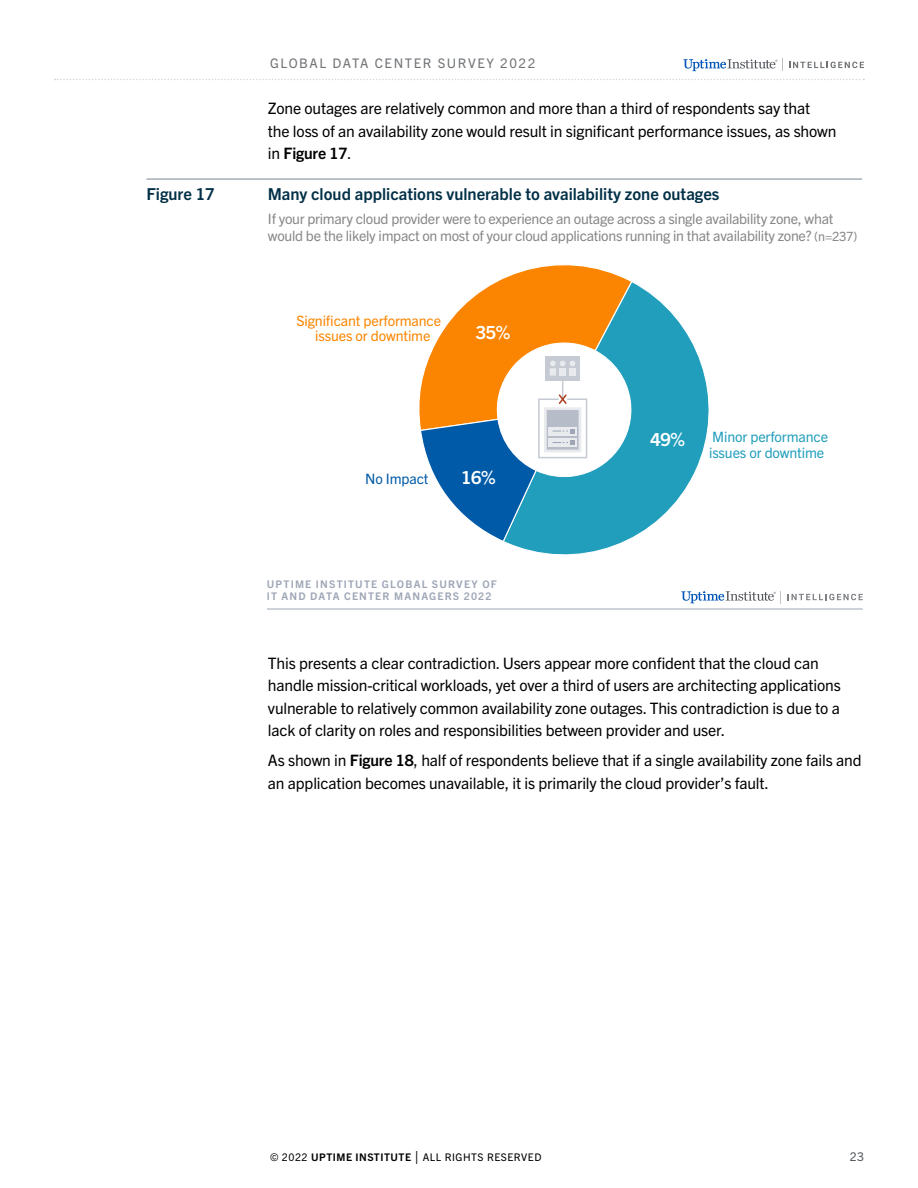
<style>
.page{position:relative;width:918px;height:1188px;background:#fff}
.page>*{position:absolute;margin:0;border:0;box-sizing:border-box;transform-origin:0 0}
.t1{font:700 18px "Trade Gothic Next LT Pro";color:#fff}
.t2{font:700 16.5px "Trade Gothic Next LT Pro";color:#023047}
.t3{font:15.75px/22.5px "Trade Gothic Next LT Pro";letter-spacing:-.01em;color:#000}
.t4{font:14.25px/17.2px "Trade Gothic Next LT Pro";letter-spacing:-.02em;color:#878787}
.t5{font:14.25px/15.8px "Trade Gothic Next LT Pro";letter-spacing:-.01em;color:#fb8500;text-align:center}
.t6{font:14.25px/15.8px "Trade Gothic Next LT Pro";letter-spacing:-.01em;color:#219ebc}
.t7{font:14.25px "Trade Gothic Next LT Pro";letter-spacing:-.01em;color:#005aa7}
.t8{font:13.2px "Trade Gothic Next LT Pro";letter-spacing:.12em;color:#717477}
.t9{font:12px "Trade Gothic Next LT Pro";color:#52555b}
.t10{font:700 10.5px/12.8px "Trade Gothic Next LT Pro";letter-spacing:.11em;color:#9ea6b6}
.t11{font:10.5px "Trade Gothic Next LT Pro";letter-spacing:.05em;color:#000}
.s1{font-weight:700}
.s2{font-size:12.75px}
.s3{font-weight:300;font-size:16.5px}
</style>
<div class="page">
<hr style="left:146px;top:178px;width:716px;height:2px;background:#a3adb7">
<svg style="left:508px;top:283px;width:201px;height:272px"></svg>
<svg style="left:681px;top:591px;width:182px;height:12px"></svg>
<hr style="left:268px;top:609px;width:595px;height:1px;background:#9ea6b6">
<svg style="left:419px;top:264px;width:214px;height:279px"></svg>
<svg style="left:55px;top:79px;width:809px;height:1px"></svg>
<svg style="left:683px;top:58px;width:100px;height:13px"></svg>
<svg style="left:789px;top:62px;width:75px;height:6px"></svg>
<p class="t8" style="left:270px;top:54px;width:267px">GLOBAL DATA CENTER SURVEY 2022</p>
<p class="t3" style="left:268px;top:96px;width:570px">Zone outages are relatively common and more than a third of respondents say that<br>the loss of an availability zone would result in significant performance issues, as shown in <span class="s1">Figure 17</span>.</p>
<p class="t2" style="left:146px;top:182px;width:70px">Figure 17</p>
<p class="t2" style="left:268px;top:182px;width:453px">Many cloud applications vulnerable to availability zone outages</p>
<p class="t4" style="left:268px;top:209px;width:591px">If your primary cloud provider were to experience an outage across a single availability zone, what would be the likely impact on most of your cloud applications running in that availability zone? <span class="s2">(n=237)</span></p>
<p class="t5" style="left:296px;top:312px;width:146px">Significant performance issues or downtime</p>
<p class="t1" style="left:476px;top:320px;width:36px">35%</p>
<p class="t7" style="left:365px;top:469px;width:65px">No Impact</p>
<p class="t1" style="left:461px;top:465px;width:36px">16%</p>
<p class="t10" style="left:267px;top:577px;width:232px">UPTIME INSTITUTE GLOBAL SURVEY OF<br>IT AND DATA CENTER MANAGERS 2022</p>
<p class="t1" style="left:651px;top:426px;width:36px">49%</p>
<p class="t6" style="left:709px;top:428px;width:121px">Minor performance issues or downtime</p>
<p class="t3" style="left:268px;top:651px;width:574px">This presents a clear contradiction. Users appear more confident that the cloud can handle mission-critical workloads, yet over a third of users are architecting applications vulnerable to relatively common availability zone outages. This contradiction is due to a lack of clarity on roles and responsibilities between provider and user.</p>
<p class="t3" style="left:268px;top:748px;width:595px">As shown in <span class="s1">Figure 18</span>, half of respondents believe that if a single availability zone fails and an application becomes unavailable, it is primarily the cloud provider’s fault.</p>
<p class="t11" style="left:270px;top:1150px;width:273px">© 2022 <span class="s1">UPTIME INSTITUTE</span> <span class="s3">|</span> ALL RIGHTS RESERVED</p>
<p class="t9" style="left:850px;top:1148px;width:16px">23</p>
</div>
